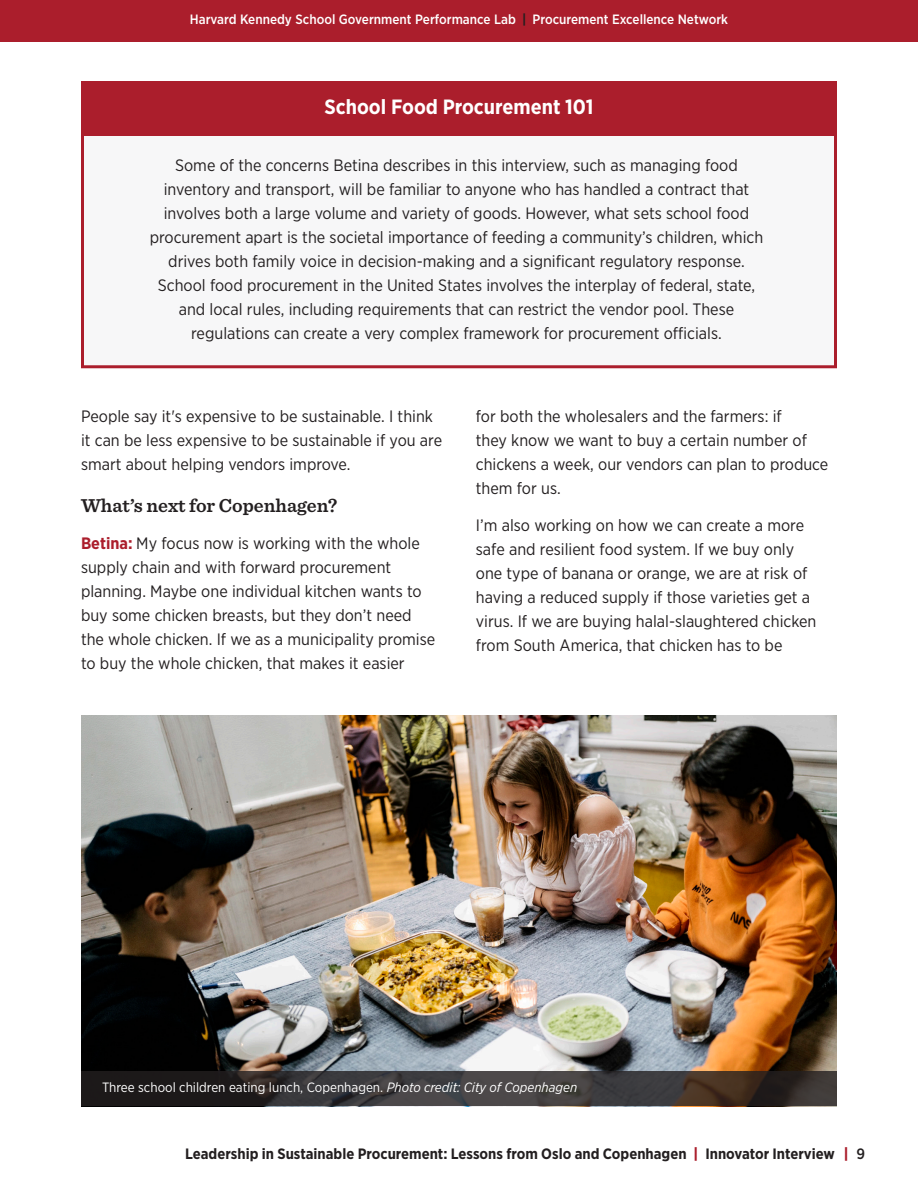
<style>
.page{position:relative;width:918px;height:1188px;background:#fff}
.page>*{position:absolute;margin:0;border:0;box-sizing:border-box;transform-origin:0 0}
.t1{font:700 20.7px "Gotham Narrow";color:#fff}
.t2{font:600 19.5px "Sentinel";color:#231f20}
.t3{font:16.5px/24px "Gotham Narrow";color:#231f20}
.t4{font:700 15px "Gotham Narrow";color:#231f20}
.t5{font:500 13.5px "Gotham Narrow";color:#fff}
.t6{font:13.5px "Gotham Narrow";color:#fff}
.s1{font-weight:700;color:#231f20}
.s2{font-weight:700;color:#ab1e2c}
.s3{font-style:italic}
.s4{font-weight:900;color:#ab1e2c}
.s5{font-weight:500}
</style>
<div class="page">
<div style="left:81px;top:81px;width:756px;height:287px;background:#f7f7f8;border:3px solid #ab1e2c"></div>
<div style="left:82px;top:81px;width:754px;height:54px;background:#ab1e2c"></div>
<img style="left:81px;top:716px;width:756px;height:355px">
<svg style="left:81px;top:1071px;width:756px;height:35px;background:#363130"></svg>
<div style="left:0;top:0;width:918px;height:42px;background:#ab1e2c"></div>
<p class="t5" style="left:190px;top:11px;width:540px">Harvard Kennedy School Government Performance Lab <span class="s1">|</span> Procurement Excellence Network</p>
<p class="t1" style="left:324px;top:94px;width:271px">School Food Procurement 101</p>
<p class="t3" style="left:150px;top:153px;width:615px;text-align:center">Some of the concerns Betina describes in this interview, such as managing food inventory and transport, will be familiar to anyone who has handled a contract that involves both a large volume and variety of goods. However, what sets school food procurement apart is the societal importance of feeding a community’s children, which drives both family voice in decision-making and a significant regulatory response.<br>School food procurement in the United States involves the interplay of federal, state, and local rules, including requirements that can restrict the vendor pool. These regulations can create a very complex framework for procurement officials.</p>
<p class="t3" style="left:81px;top:404px;width:363px">People say it's expensive to be sustainable. I think it can be less expensive to be sustainable if you are smart about helping vendors improve.</p>
<p class="t2" style="left:81px;top:490px;width:258px">What’s next for Copenhagen?</p>
<p class="t3" style="left:81px;top:531px;width:356px"><span class="s2">Betina:</span> My focus now is working with the whole supply chain and with forward procurement planning. Maybe one individual kitchen wants to buy some chicken breasts, but they don’t need the whole chicken. If we as a municipality promise to buy the whole chicken, that makes it easier</p>
<p class="t3" style="left:476px;top:404px;width:354px">for both the wholesalers and the farmers: if<br>they know we want to buy a certain number of chickens a week, our vendors can plan to produce them for us.</p>
<p class="t3" style="left:476px;top:513px;width:342px">I’m also working on how we can create a more safe and resilient food system. If we buy only one type of banana or orange, we are at risk of having a reduced supply if those varieties get a virus. If we are buying halal-slaughtered chicken from South America, that chicken has to be</p>
<p class="t6" style="left:102px;top:1079px;width:477px">Three school children eating lunch, Copenhagen. <span class="s3">Photo credit: City of Copenhagen</span></p>
<p class="t4" style="left:185px;top:1145px;width:681px">Leadership in Sustainable Procurement: Lessons from Oslo and Copenhagen <span class="s4">|</span> Innovator Interview <span class="s4">|</span> <span class="s5">9</span></p>
</div>
